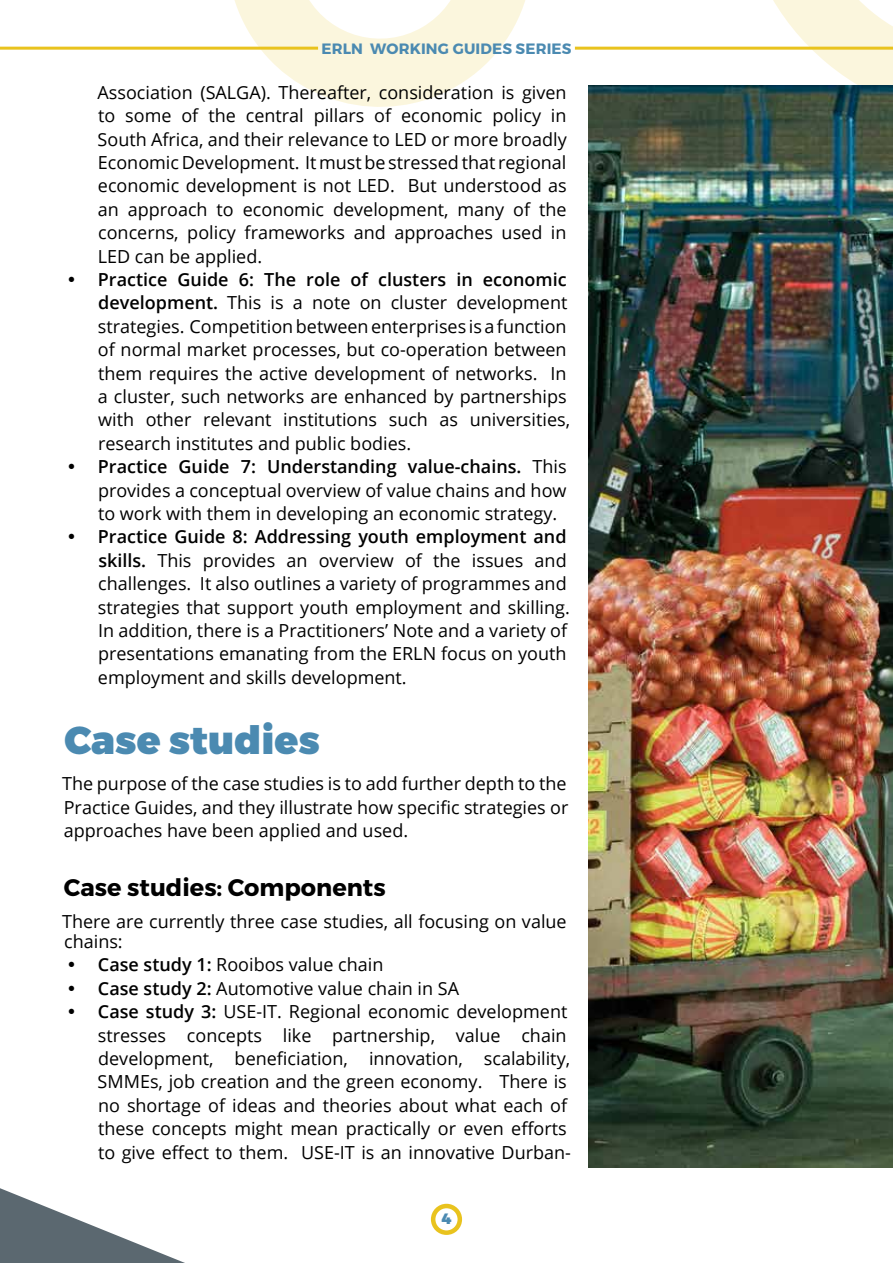
<style>
.page{position:relative;width:893px;height:1263px;background:#fff}
.page>*{position:absolute;margin:0;border:0;box-sizing:border-box;transform-origin:0 0}
.t1{font:900 39px "Montserrat";color:#4b8ab1}
.t2{font:700 24px "Montserrat";color:#000}
.t3{font:18px/23.4px "Open Sans";color:#000}
.t4{font:700 15px "Montserrat";letter-spacing:.01em;color:#4b8ab1}
.t5{font:900 15px "Montserrat";color:#4b8ab1}
.s1{font-weight:600}
</style>
<div class="page">
<svg style="left:795px;top:0;width:98px;height:52px;background:#fbf6e0"></svg>
<svg style="left:815px;top:52px;width:78px;height:33px;fill:#fbf6dd"></svg>
<svg style="left:206px;top:0;width:589px;height:107px"></svg>
<svg style="left:0;top:1188px;width:185px;height:75px"></svg>
<div style="left:431px;top:1204px;width:31px;height:31px;border:4px solid #e9c31e;border-radius:50%"></div>
<hr style="left:0;top:47px;width:318px;height:3px;background:#e9c31e">
<hr style="left:575px;top:47px;width:318px;height:3px;background:#e9c31e">
<img style="left:588px;top:85px;width:305px;height:1082px">
<p class="t4" style="left:321px;top:39px;width:206px">ERLN Working Guides Ser</p>
<p class="t4" style="left:547px;top:39px;width:26px">ies</p>
<p class="t3" style="left:97px;top:80px;width:471px;text-align:justify">Association (SALGA). Thereafter, consideration is given to some of the central pillars of economic policy in South Africa, and their relevance to LED or more broadly Economic Development. It must be stressed that regional economic development is not LED. But understood as an approach to economic development, many of the concerns, policy frameworks and approaches used in LED can be applied.</p>
<p class="t3" style="left:98px;top:267px;width:474px"><span class="s1">Practice Guide 6: The role of clusters in economic development.</span> This is a note on cluster development strategies. Competition between enterprises is a function of normal market processes, but co-operation between them requires the active development of networks. In a cluster, such networks are enhanced by partnerships with other relevant institutions such as universities, research institutes and public bodies.<br><span class="s1">Practice Guide 7: Understanding value-chains.</span> This provides a conceptual overview of value chains and how to work with them in developing an economic strategy.</p>
<p class="t3" style="left:98px;top:525px;width:474px"><span class="s1">Practice Guide 8: Addressing youth employment and skills.</span> This provides an overview of the issues and challenges. It also outlines a variety of programmes and strategies that support youth employment and skilling.<br>In addition, there is a Practitioners’ Note and a variety of presentations emanating from the ERLN focus on youth employment and skills development.</p>
<h1 class="t1" style="left:64px;top:716px;width:257px">Case studies</h1>
<p class="t3" style="left:62px;top:771px;width:508px;text-align:justify">The purpose of the case studies is to add further depth to the Practice Guides, and they illustrate how specific strategies or approaches have been applied and used.</p>
<h2 class="t2" style="left:64px;top:872px;width:323px">Case studies: Components</h2>
<p class="t3" style="left:62px;top:911px;width:506px;line-height:19.8px">There are currently three case studies, all focusing on value chains:</p>
<p class="t3" style="left:98px;top:953px;width:475px"><span class="s1">Case study 1:</span> Rooibos value chain<br><span class="s1">Case study 2:</span> Automotive value chain in SA<br><span class="s1">Case study 3:</span> USE-IT. Regional economic development stresses concepts like partnership, value chain development, beneficiation, innovation, scalability, SMMEs, job creation and the green economy. There is no shortage of ideas and theories about what each of these concepts might mean practically or even efforts to give effect to them. USE-IT is an innovative Durban-</p>
<p class="t5" style="left:441px;top:1209px;width:11px">4</p>
</div>
